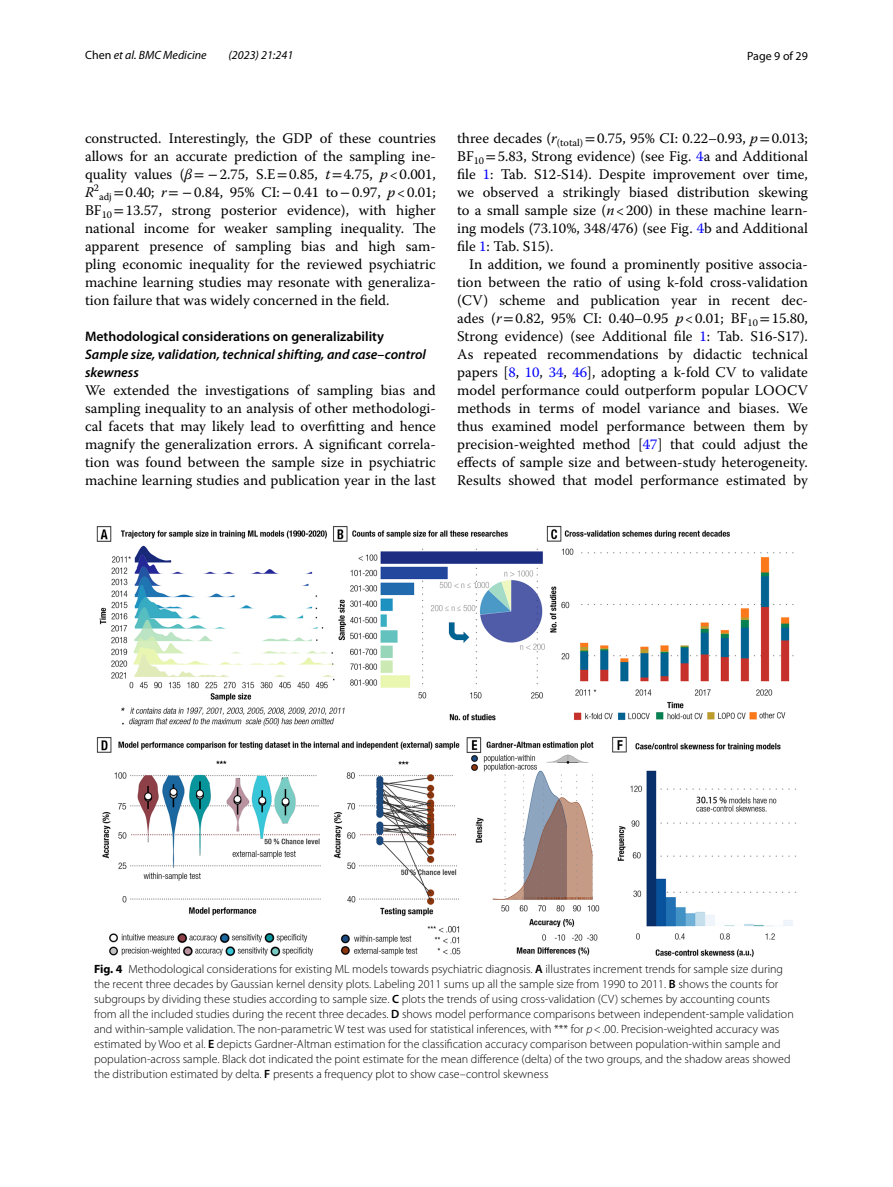
<style>
.page{position:relative;width:893px;height:1187px;background:#fff}
.page>*{position:absolute;margin:0;border:0;box-sizing:border-box;transform-origin:0 0}
.t1{font:14.7px/18px "Warnock Pro";color:#000;text-align:justify}
.t2{font:italic 600 13.8px/18px "Myriad Pro";color:#000}
.t3{font:600 13.8px "Myriad Pro";color:#000}
.t4{font:300 12px/15px "Myriad Pro";color:#000}
.t5{font:italic 12px "Myriad Pro";color:#000}
.t6{font:12px "Myriad Pro";color:#000}
.s1{font-style:normal}
.s2{font-style:italic}
.s3{font-family:"STIX"}
.s4{color:#00f}
.s5{font-weight:700}
.s6{font-weight:600}
</style>
<div class="page">
<img style="left:96px;top:525px;width:700px;height:432px">
<p class="t5" style="left:85px;top:48px;width:123px"><span class="s1">Chen</span> et al. BMC Medicine</p>
<p class="t5" style="left:229px;top:48px;width:66px">(2023) 21:241</p>
<p class="t6" style="left:747px;top:48px;width:62px">Page 9 of 29</p>
<p class="t1" style="left:85px;top:128px;width:352px">constructed. Interestingly, the GDP of these countries allows for an accurate prediction of the sampling ine&shy;quality values (<span class="s2">β</span><span class="s3">= −</span>2.75, S.E<span class="s3">=</span>0.85, <span class="s2">t</span><span class="s3">=</span>4.75, <span class="s2">p</span>&lt;0.001, <span class="s2">R</span><sup>2</sup><sub>adj</sub> <span class="s3">=</span>0.40; <span class="s2">r</span><span class="s3">= −</span>0.84, 95% CI:<span class="s3">−</span>0.41 to<span class="s3">−</span>0.97, <span class="s2">p</span>&lt;0.01; BF<sub>10</sub> <span class="s3">=</span>13.57, strong posterior evidence), with higher national income for weaker sampling inequality. The apparent presence of sampling bias and high sam&shy;pling economic inequality for the reviewed psychiatric machine learning studies may resonate with generaliza&shy;tion failure that was widely concerned in the field.</p>
<p class="t3" style="left:85px;top:327px;width:301px">Methodological considerations on generalizability</p>
<p class="t2" style="left:85px;top:345px;width:342px">Sample size, validation, technical shifting, and case–control skewness</p>
<p class="t1" style="left:85px;top:380px;width:352px">We extended the investigations of sampling bias and sampling inequality to an analysis of other methodologi&shy;cal facets that may likely lead to overfitting and hence magnify the generalization errors. A significant correla&shy;tion was found between the sample size in psychiatric machine learning studies and publication year in the last</p>
<p class="t1" style="left:457px;top:129px;width:352px">three decades (<span class="s2">r</span><sub>(total)</sub> <span class="s3">=</span>0.75, 95% CI: 0.22–0.93, <span class="s2">p</span><span class="s3">=</span>0.013; BF<sub>10</sub> <span class="s3">=</span>5.83, Strong evidence) (see Fig. <span class="s4">4</span>a and Additional file <span class="s4">1</span>: Tab. S12-S14). Despite improvement over time, we observed a strikingly biased distribution skewing to a small sample size (<span class="s2">n</span>&lt;200) in these machine learn&shy;ing models (73.10%, 348/476) (see Fig. <span class="s4">4</span>b and Additional file <span class="s4">1</span>: Tab. S15).</p>
<p class="t1" style="left:457px;top:255px;width:352px;text-indent:12px">In addition, we found a prominently positive associa&shy;tion between the ratio of using k-fold cross-validation (CV) scheme and publication year in recent dec&shy;ades (<span class="s2">r</span><span class="s3">=</span>0.82, 95% CI: 0.40–0.95 <span class="s2">p</span>&lt;0.01; BF<sub>10</sub> <span class="s3">=</span>15.80, Strong evidence) (see Additional file <span class="s4">1</span>: Tab. S16-S17).<br>As repeated recommendations by didactic technical papers [<span class="s4">8</span>, <span class="s4">10</span>, <span class="s4">34</span>, <span class="s4">46</span>], adopting a k-fold CV to validate model performance could outperform popular LOOCV methods in terms of model variance and biases. We thus examined model performance between them by precision-weighted method [<span class="s4">47</span>] that could adjust the effects of sample size and between-study heterogeneity.<br>Results showed that model performance estimated by</p>
<p class="t4" style="left:94px;top:961px;width:701px"><span class="s5">Fig. 4</span> Methodological considerations for existing ML models towards psychiatric diagnosis. <span class="s6">A</span> illustrates increment trends for sample size during the recent three decades by Gaussian kernel density plots. Labeling 2011 sums up all the sample size from 1990 to 2011. <span class="s6">B</span> shows the counts for subgroups by dividing these studies according to sample size. <span class="s6">C</span> plots the trends of using cross-validation (CV) schemes by accounting counts from all the included studies during the recent three decades. <span class="s6">D</span> shows model performance comparisons between independent-sample validation and within-sample validation. The non-parametric W test was used for statistical inferences, with *** for <span class="s2">p</span>&lt;.00. Precision-weighted accuracy was estimated by Woo et al. <span class="s6">E</span> depicts Gardner-Altman estimation for the classification accuracy comparison between population-within sample and population-across sample. Black dot indicated the point estimate for the mean difference (delta) of the two groups, and the shadow areas showed the distribution estimated by delta. <span class="s6">F</span> presents a frequency plot to show case–control skewness</p>
</div>
